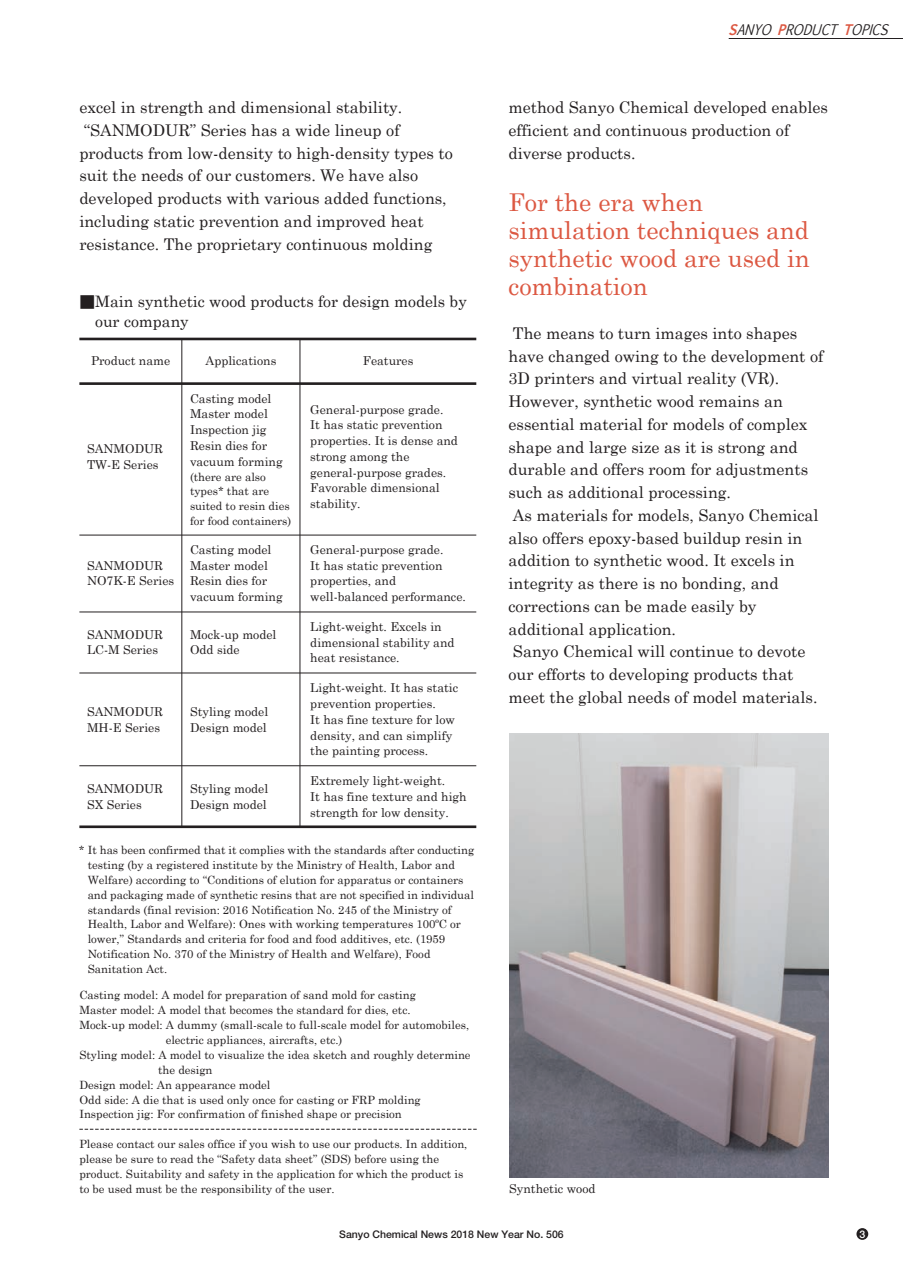
<style>
.page{position:relative;width:903px;height:1275px;background:#fff}
.page>*{position:absolute;margin:0;border:0;box-sizing:border-box;transform-origin:0 0}
.t1{font:24.5px/28px "Century Schoolbook";color:#dc5842}
.t2{font:16.1px/22.8px "Century Schoolbook";color:#231f20}
.t3{font:15.75px/19.1px "Century Schoolbook";color:#231f20}
.t4{font:italic 14px "Euphemia UCAS";color:#231f20;scale:.91 1}
.t5{font:12.25px/15.8px "Century Schoolbook";color:#231f20}
.t6{font:11.38px/14.9px "Century Schoolbook";color:#231f20}
.t7{font:500 10.5px "Helvetica Neue LT Std";color:#231f20}
.t8{font:500 10.5px "Helvetica Neue LT Std";color:#fff}
.s1{font-weight:700;color:#dc5842}
.s2{font-family:"Ryumin Pro"}
</style>
<div class="page">
<img style="left:509px;top:733px;width:319px;height:444px">
<hr style="left:182px;top:339px;width:1px;height:488px;background:#231f20">
<hr style="left:300px;top:339px;width:1px;height:488px;background:#231f20">
<hr style="left:79px;top:535px;width:397px;height:1px;background:#231f20">
<hr style="left:79px;top:612px;width:397px;height:1px;background:#231f20">
<hr style="left:79px;top:673px;width:397px;height:1px;background:#231f20">
<hr style="left:79px;top:765px;width:397px;height:1px;background:#231f20">
<hr style="left:79px;top:338px;width:397px;height:2px;background:#231f20">
<hr style="left:79px;top:382px;width:397px;height:3px;background:#231f20">
<hr style="left:79px;top:825px;width:397px;height:3px;background:#231f20">
<svg style="left:79px;top:1129px;width:398px;height:1px"></svg>
<hr style="left:729px;top:38px;width:174px;height:1px;background:#231f20">
<div style="left:856px;top:1228px;width:12px;height:12px;background:#231f20;border-radius:50%"></div>
<p class="t4" style="left:728px;top:19px;width:183px"><span class="s1">S</span>ANYO <span class="s1">P</span>RODUCT <span class="s1">T</span>OPICS</p>
<p class="t2" style="left:79px;top:95px;width:375px">excel in strength and dimensional stability. “SANMODUR” Series has a wide lineup of products from low-density to high-density types to suit the needs of our customers. We have also developed products with various added functions, including static prevention and improved heat resistance. The proprietary continuous molding</p>
<h2 class="t2" style="left:508px;top:95px;width:321px">method Sanyo Chemical developed enables efficient and continuous production of diverse products.</h2>
<h1 class="t1" style="left:508px;top:188px;width:303px">For the era when simulation techniques and synthetic wood are used in combination</h1>
<p class="t2" style="left:508px;top:321px;width:316px">The means to turn images into shapes have changed owing to the development of 3D printers and virtual reality (VR).<br>However, synthetic wood remains an essential material for models of complex shape and large size as it is strong and durable and offers room for adjustments such as additional processing.<br>As materials for models, Sanyo Chemical also offers epoxy-based buildup resin in addition to synthetic wood. It excels in integrity as there is no bonding, and corrections can be made easily by additional application.<br>Sanyo Chemical will continue to devote our efforts to developing products that meet the global needs of model materials.</p>
<h3 class="t3" style="left:95px;top:292px;width:373px;text-indent:-16px"><span class="s2">■</span>Main synthetic wood products for design models by our company</h3>
<p class="t5" style="left:91px;top:353px;width:81px">Product name</p>
<p class="t5" style="left:206px;top:353px;width:72px">Applications</p>
<p class="t5" style="left:363px;top:353px;width:52px">Features</p>
<p class="t5" style="left:190px;top:390px;width:94px">Casting model<br>Master model<br>Inspection jig<br>Resin dies for vacuum forming</p>
<p class="t6" style="left:190px;top:469px;width:103px">(there are also types* that are suited to resin dies for food containers)</p>
<p class="t5" style="left:310px;top:401px;width:149px">General-purpose grade.<br>It has static prevention properties. It is dense and strong among the general-purpose grades.<br>Favorable dimensional stability.</p>
<p class="t5" style="left:310px;top:541px;width:157px">General-purpose grade.<br>It has static prevention properties, and well-balanced performance.</p>
<p class="t5" style="left:310px;top:618px;width:146px">Light-weight. Excels in dimensional stability and heat resistance.</p>
<p class="t5" style="left:87px;top:440px;width:77px">SANMODUR<br>TW-E Series</p>
<p class="t5" style="left:190px;top:541px;width:94px">Casting model<br>Master model<br>Resin dies for vacuum forming</p>
<p class="t5" style="left:190px;top:626px;width:88px">Mock-up model<br>Odd side</p>
<p class="t5" style="left:87px;top:557px;width:89px">SANMODUR<br>NO7K-E Series</p>
<p class="t5" style="left:87px;top:626px;width:77px">SANMODUR<br>LC-M Series</p>
<p class="t5" style="left:310px;top:680px;width:149px">Light-weight. It has static prevention properties.<br>It has fine texture for low density, and can simplify the painting process.</p>
<p class="t5" style="left:87px;top:703px;width:77px">SANMODUR<br>MH-E Series</p>
<p class="t5" style="left:190px;top:703px;width:80px">Styling model<br>Design model</p>
<p class="t5" style="left:87px;top:780px;width:77px">SANMODUR<br>SX Series</p>
<p class="t5" style="left:310px;top:772px;width:158px">Extremely light-weight.<br>It has fine texture and high strength for low density.</p>
<p class="t5" style="left:190px;top:780px;width:80px">Styling model<br>Design model</p>
<p class="t6" style="left:88px;top:842px;width:388px;text-indent:-9px">* It has been confirmed that it complies with the standards after conducting testing (by a registered institute by the Ministry of Health, Labor and Welfare) according to “Conditions of elution for apparatus or containers and packaging made of synthetic resins that are not specified in individual standards (final revision: 2016 Notification No. 245 of the Ministry of Health, Labor and Welfare): Ones with working temperatures 100ºC or lower,” Standards and criteria for food and food additives, etc. (1959<br>Notification No. 370 of the Ministry of Health and Welfare), Food Sanitation Act.</p>
<p class="t6" style="left:79px;top:987px;width:338px">Casting model: A model for preparation of sand mold for casting</p>
<p class="t6" style="left:79px;top:1002px;width:333px">Master model: A model that becomes the standard for dies, etc.</p>
<p class="t6" style="left:79px;top:1017px;width:391px">Mock-up model: A dummy (small-scale to full-scale model for automobiles,</p>
<p class="t6" style="left:166px;top:1032px;width:178px">electric appliances, aircrafts, etc.)</p>
<p class="t6" style="left:79px;top:1047px;width:393px">Styling model: A model to visualize the idea sketch and roughly determine</p>
<p class="t6" style="left:158px;top:1062px;width:56px">the design</p>
<p class="t6" style="left:79px;top:1077px;width:193px">Design model: An appearance model</p>
<p class="t6" style="left:79px;top:1092px;width:343px">Odd side: A die that is used only once for casting or FRP molding</p>
<p class="t6" style="left:79px;top:1106px;width:324px">Inspection jig: For confirmation of finished shape or precision</p>
<p class="t6" style="left:79px;top:1136px;width:390px">Please contact our sales office if you wish to use our products. In addition, please be sure to read the “Safety data sheet” (SDS) before using the product. Suitability and safety in the application for which the product is to be used must be the responsibility of the user.</p>
<p class="t5" style="left:509px;top:1180px;width:88px">Synthetic wood</p>
<p class="t7" style="left:339px;top:1228px;width:226px">Sanyo Chemical News 2018 New Year No. 506</p>
<p class="t8" style="left:859px;top:1228px;width:7px">3</p>
</div>
